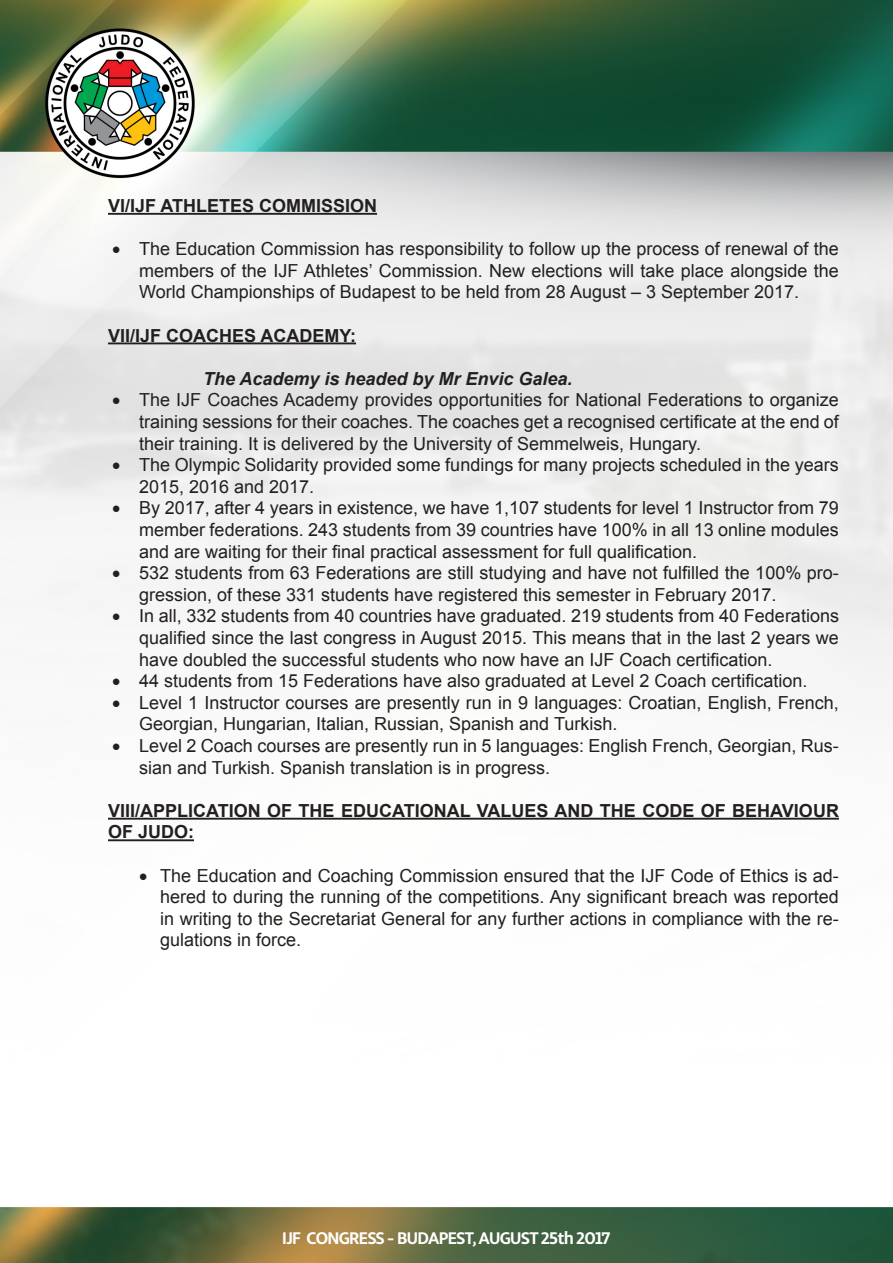
<style>
.page{position:relative;width:893px;height:1263px;background:#fff}
.page>*{position:absolute;margin:0;border:0;box-sizing:border-box;transform-origin:0 0}
.t1{font:18px/21.6px "Arial";color:#231f20;text-align:justify}
.List_Paragraph{font:700 18px/21.6px "Arial";color:#231f20}
.t2{font:700 18px "Libertad";letter-spacing:-.04em;color:#fff}
.List_Paragraph-2{font:italic 700 18px "Arial";color:#231f20}
</style>
<div class="page">
<img style="left:0;top:0;width:893px;height:1263px">
<hr style="left:108px;top:213px;width:269px;height:2px;background:#231f20">
<hr style="left:108px;top:342px;width:248px;height:2px;background:#231f20">
<hr style="left:108px;top:818px;width:731px;height:2px;background:#231f20">
<hr style="left:108px;top:839px;width:86px;height:2px;background:#231f20">
<p class="List_Paragraph" style="left:108px;top:195px;width:271px">VI/IJF ATHLETES COMMISSION</p>
<p class="t1" style="left:139px;top:238px;width:701px;text-indent:-27px">• The Education Commission has responsibility to follow up the process of renewal of the members of the IJF Athletes’ Commission. New elections will take place alongside the World Championships of Budapest to be held from 28 August – 3 September 2017.</p>
<p class="List_Paragraph" style="left:108px;top:325px;width:250px">VII/IJF COACHES ACADEMY:</p>
<p class="List_Paragraph-2" style="left:203px;top:366px;width:371px">The Academy is headed by Mr Envic Galea.</p>
<p class="t1" style="left:139px;top:389px;width:701px;text-indent:-27px">• The IJF Coaches Academy provides opportunities for National Federations to organize training sessions for their coaches. The coaches get a recognised certificate at the end of their training. It is delivered by the University of Semmelweis, Hungary.</p>
<p class="t1" style="left:139px;top:454px;width:701px;text-indent:-27px">• The Olympic Solidarity provided some fundings for many projects scheduled in the years<br>2015, 2016 and 2017.</p>
<p class="t1" style="left:139px;top:497px;width:701px;text-indent:-27px">• By 2017, after 4 years in existence, we have 1,107 students for level 1 Instructor from 79 member federations. 243 students from 39 countries have 100% in all 13 online modules and are waiting for their final practical assessment for full qualification.</p>
<p class="t1" style="left:139px;top:562px;width:701px;text-indent:-27px">• 532 students from 63 Federations are still studying and have not fulfilled the 100% pro&shy;gression, of these 331 students have registered this semester in February 2017.</p>
<p class="t1" style="left:139px;top:605px;width:701px;text-indent:-27px">• In all, 332 students from 40 countries have graduated. 219 students from 40 Federations qualified since the last congress in August 2015. This means that in the last 2 years we have doubled the successful students who now have an IJF Coach certification.</p>
<p class="t1" style="left:112px;top:670px;width:697px">• 44 students from 15 Federations have also graduated at Level 2 Coach certification.</p>
<p class="t1" style="left:139px;top:692px;width:701px;text-indent:-27px">• Level 1 Instructor courses are presently run in 9 languages: Croatian, English, French,<br>Georgian, Hungarian, Italian, Russian, Spanish and Turkish.</p>
<p class="t1" style="left:139px;top:735px;width:701px;text-indent:-27px">• Level 2 Coach courses are presently run in 5 languages: English French, Georgian, Rus&shy;sian and Turkish. Spanish translation is in progress.</p>
<p class="List_Paragraph" style="left:108px;top:800px;width:732px">VIII/APPLICATION OF THE EDUCATIONAL VALUES AND THE CODE OF BEHAVIOUR<br>OF JUDO:</p>
<p class="t1" style="left:160px;top:865px;width:680px;text-indent:-21px">• The Education and Coaching Commission ensured that the IJF Code of Ethics is ad&shy;hered to during the running of the competitions. Any significant breach was reported in writing to the Secretariat General for any further actions in compliance with the re&shy;gulations in force.</p>
<p class="t2" style="left:282px;top:1226px;width:330px">IJF CONGRESS - BUDAPEST, AUGUST 25th 2017</p>
</div>
